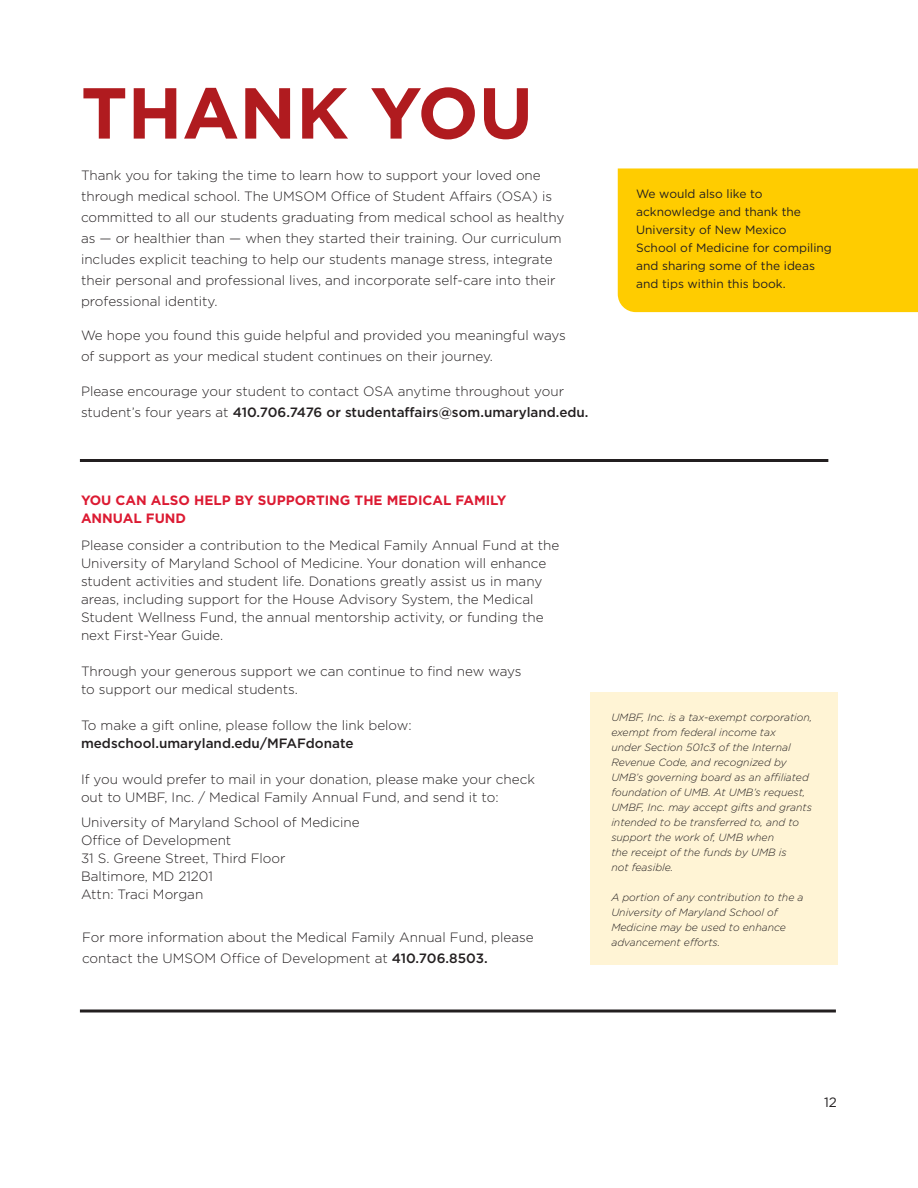
<style>
.page{position:relative;width:918px;height:1188px;background:#fff}
.page>*{position:absolute;margin:0;border:0;box-sizing:border-box;transform-origin:0 0}
.t1{font:700 72px "Gotham";color:#b01b1f}
.t2{font:300 13.5px/21px "Gotham";color:#231f20}
.t3{font:700 13.5px/18px "Gotham";color:#dc1a32}
.t4{font:500 13.5px "Gotham";color:#231f20}
.t5{font:13.5px "Gotham";color:#231f20}
.t6{font:12px/18px "Gotham";color:#231f20}
.t7{font:italic 300 10.5px/15px "Gotham";color:#231f20}
.s1{font-weight:500}
</style>
<div class="page">
<div style="left:591px;top:692px;width:247px;height:272px;background:#fff4d5"></div>
<hr style="left:80px;top:459px;width:748px;height:3px;background:#231f20">
<hr style="left:80px;top:1010px;width:756px;height:2px;background:#231f20">
<div style="left:618px;top:168px;width:300px;height:144px;background:#fc0"></div>
<p class="t1" style="left:81px;top:65px;width:454px">THANK YOU</p>
<p class="t2" style="left:81px;top:164px;width:485px">Thank you for taking the time to learn how to support your loved one through medical school. The UMSOM Office of Student Affairs (OSA) is committed to all our students graduating from medical school as healthy as — or healthier than — when they started their training. Our curriculum includes explicit teaching to help our students manage stress, integrate their personal and professional lives, and incorporate self-care into their professional identity.</p>
<p class="t2" style="left:81px;top:325px;width:487px">We hope you found this guide helpful and provided you meaningful ways of support as your medical student continues on their journey.</p>
<p class="t2" style="left:81px;top:380px;width:509px">Please encourage your student to contact OSA anytime throughout your student’s four years at <span class="s1">410.706.7476 or studentaffairs@som.umaryland.edu.</span></p>
<p class="t6" style="left:636px;top:184px;width:197px">We would also like to acknowledge and thank the<br>University of New Mexico<br>School of Medicine for compiling and sharing some of the ideas and tips within this book.</p>
<p class="t3" style="left:81px;top:491px;width:427px">YOU CAN ALSO HELP BY SUPPORTING THE MEDICAL FAMILY<br>ANNUAL FUND</p>
<p class="t2" style="left:81px;top:536px;width:480px;line-height:18px">Please consider a contribution to the Medical Family Annual Fund at the University of Maryland School of Medicine. Your donation will enhance student activities and student life. Donations greatly assist us in many areas, including support for the House Advisory System, the Medical Student Wellness Fund, the annual mentorship activity, or funding the next First-Year Guide.</p>
<p class="t2" style="left:81px;top:662px;width:442px;line-height:18px">Through your generous support we can continue to find new ways to support our medical students.</p>
<p class="t2" style="left:81px;top:714px;width:332px">To make a gift online, please follow the link below:</p>
<p class="t4" style="left:81px;top:734px;width:274px">medschool.umaryland.edu/MFAFdonate</p>
<p class="t2" style="left:81px;top:770px;width:456px;line-height:18px">If you would prefer to mail in your donation, please make your check out to UMBF, Inc. / Medical Family Annual Fund, and send it to:</p>
<p class="t2" style="left:81px;top:812px;width:280px">University of Maryland School of Medicine</p>
<p class="t2" style="left:81px;top:830px;width:152px">Office of Development</p>
<p class="t2" style="left:81px;top:848px;width:206px">31 S. Greene Street, Third Floor</p>
<p class="t2" style="left:81px;top:866px;width:133px">Baltimore, MD 21201</p>
<p class="t2" style="left:81px;top:884px;width:124px">Attn: Traci Morgan</p>
<p class="t2" style="left:82px;top:926px;width:453px">For more information about the Medical Family Annual Fund, please contact the UMSOM Office of Development at <span class="s1">410.706.8503.</span></p>
<p class="t7" style="left:611px;top:709px;width:202px">UMBF, Inc. is a tax-exempt corporation, exempt from federal income tax<br>under Section 501c3 of the Internal<br>Revenue Code, and recognized by<br>UMB’s governing board as an affiliated foundation of UMB. At UMB’s request,<br>UMBF, Inc. may accept gifts and grants intended to be transferred to, and to support the work of, UMB when<br>the receipt of the funds by UMB is<br>not feasible.</p>
<p class="t7" style="left:611px;top:889px;width:194px">A portion of any contribution to the a<br>University of Maryland School of<br>Medicine may be used to enhance advancement efforts.</p>
<p class="t5" style="left:824px;top:1094px;width:14px">12</p>
</div>
